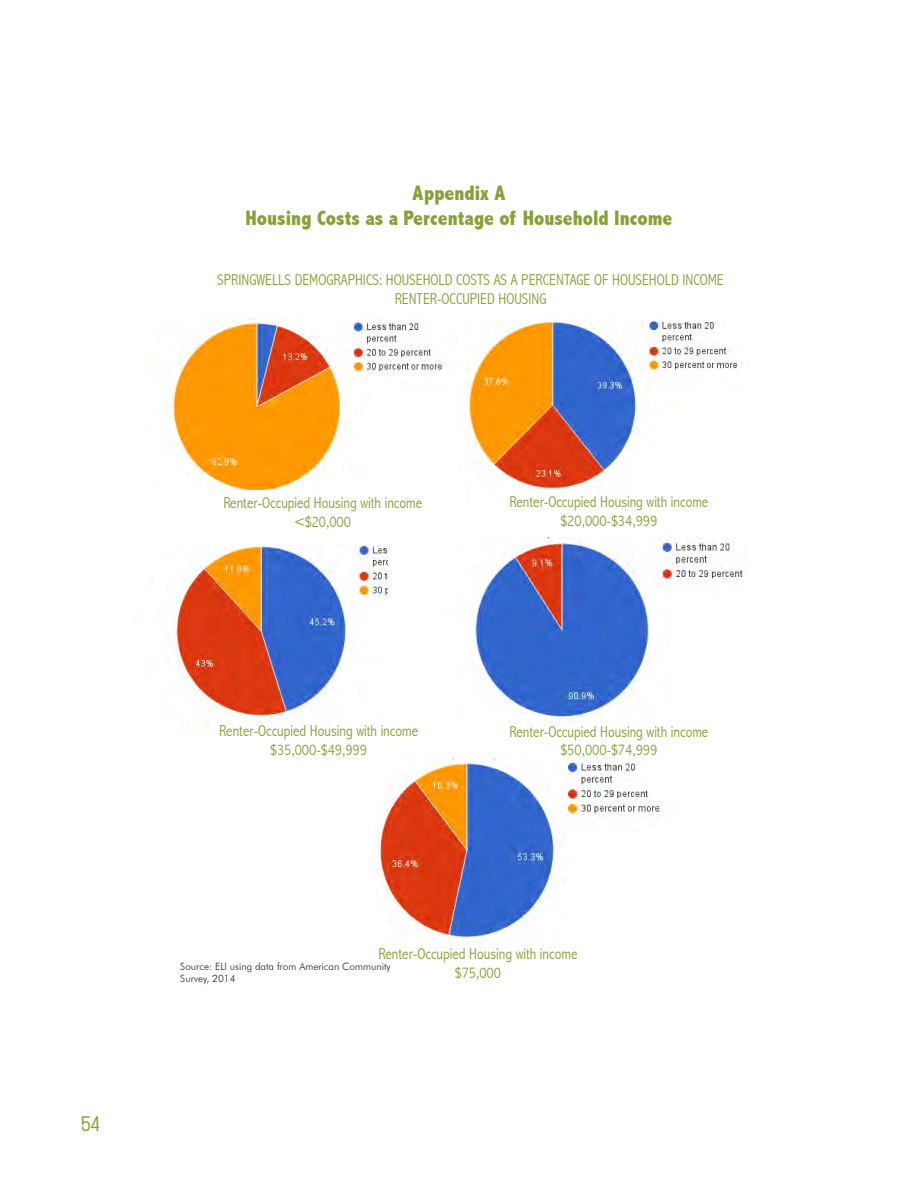
<style>
.page{position:relative;width:918px;height:1188px;background:#fff}
.page>*{position:absolute;margin:0;border:0;box-sizing:border-box;transform-origin:0 0}
.t1{font:800 condensed 21px "Abadi";color:#86a137}
.t2{font:600 18px "Mohave";color:#86a137;scale:1.09 1}
.t3{font:300 condensed 15.75px "Abadi";color:#86a137}
.t4{font:300 10.2px/12.1px "Futura BT";color:#231f20}
</style>
<div class="page">
<img style="left:460px;top:320px;width:278px;height:218px">
<img style="left:164px;top:318px;width:279px;height:171px">
<img style="left:171px;top:545px;width:217px;height:178px">
<img style="left:378px;top:758px;width:283px;height:185px">
<img style="left:470px;top:538px;width:273px;height:184px">
<p class="t2" style="left:81px;top:1113px;width:19px">54</p>
<p class="t1" style="left:413px;top:180px;width:94px">Appendix A</p>
<p class="t1" style="left:246px;top:206px;width:428px">Housing Costs as a Percentage of Household Income</p>
<p class="t3" style="left:217px;top:271px;width:508px">SPRINGWELLS DEMOGRAPHICS: HOUSEHOLD COSTS AS A PERCENTAGE OF HOUSEHOLD INCOME</p>
<p class="t3" style="left:395px;top:290px;width:153px">RENTER-OCCUPIED HOUSING</p>
<p class="t3" style="left:223px;top:494px;width:200px">Renter-Occupied Housing with income</p>
<p class="t3" style="left:294px;top:513px;width:58px">&lt;$20,000</p>
<p class="t3" style="left:219px;top:721px;width:200px">Renter-Occupied Housing with income</p>
<p class="t3" style="left:270px;top:740px;width:98px">$35,000-$49,999</p>
<p class="t3" style="left:510px;top:493px;width:200px">Renter-Occupied Housing with income</p>
<p class="t3" style="left:560px;top:512px;width:98px">$20,000-$34,999</p>
<p class="t3" style="left:510px;top:722px;width:200px">Renter-Occupied Housing with income</p>
<p class="t3" style="left:560px;top:741px;width:98px">$50,000-$74,999</p>
<p class="t3" style="left:379px;top:945px;width:200px">Renter-Occupied Housing with income</p>
<p class="t3" style="left:455px;top:964px;width:48px">$75,000</p>
<p class="t4" style="left:180px;top:960px;width:212px">Source: ELI using data from American Community<br>Survey, 2014</p>
</div>
